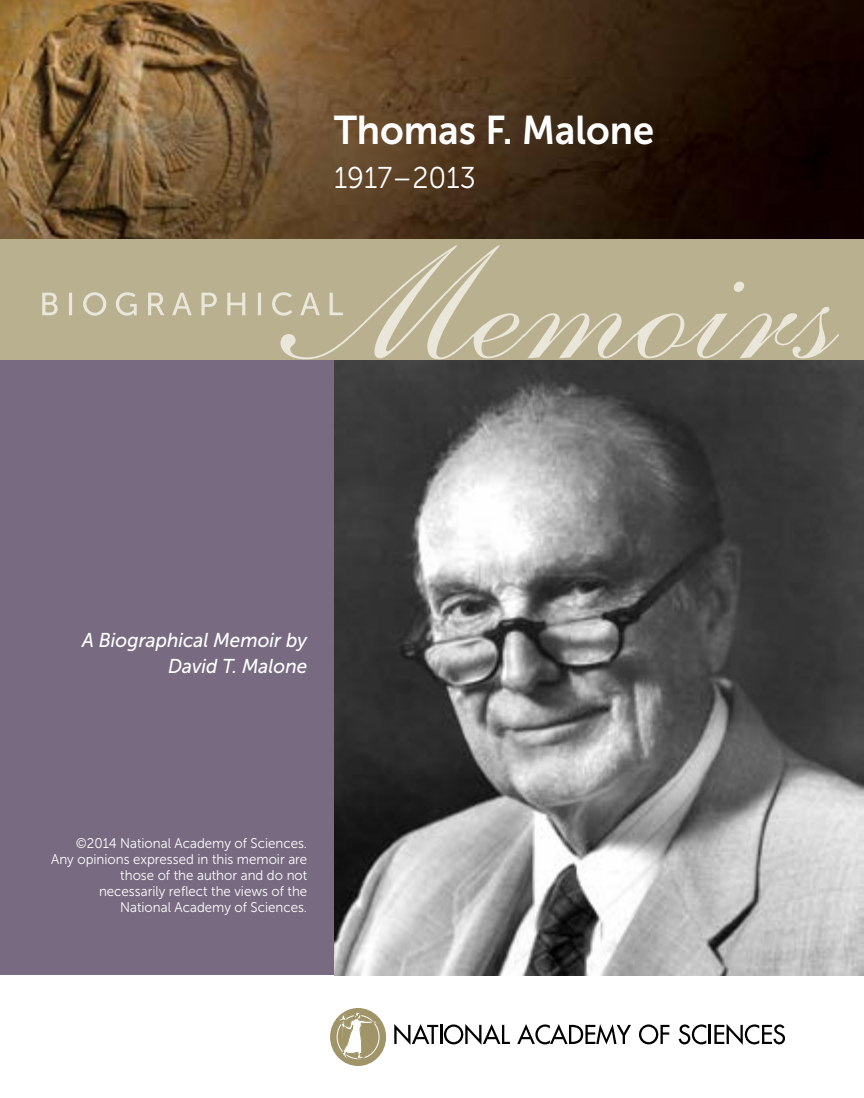
<style>
.page{position:relative;width:864px;height:1098px;background:#fff}
.page>*{position:absolute;margin:0;border:0;box-sizing:border-box;transform-origin:0 0}
.t1{font:40px "Museo Sans 700";color:#fff;scale:.95 1}
.t2{font:30px "Museo Sans 300";color:#fff;scale:.95 1}
.t3{font:italic 20px/26px "Museo Sans 500";color:#fff;text-align:right;scale:.95 1}
.t4{font:14px/16px "Museo Sans 300";color:#fff;text-align:right;scale:.95 1}
</style>
<div class="page">
<img style="left:0;top:0;width:864px;height:239px">
<div style="left:0;top:360px;width:334px;height:615px;background:#776a81"></div>
<div style="left:0;top:239px;width:864px;height:121px;background:#b9b08f"></div>
<svg style="left:42px;top:292px;width:239px;height:24px"></svg>
<svg style="left:281px;top:245px;width:558px;height:114px"></svg>
<svg style="left:394px;top:1024px;width:116px;height:21px"></svg>
<svg style="left:517px;top:1024px;width:114px;height:20px"></svg>
<svg style="left:639px;top:1024px;width:30px;height:20px"></svg>
<svg style="left:679px;top:1024px;width:106px;height:21px"></svg>
<div style="left:330px;top:1008px;width:56px;height:58px;background:#a09569;border-radius:50%"></div>
<div style="left:337px;top:1015px;width:42px;height:44px;border:1px solid #fff;border-radius:50%"></div>
<svg style="left:339px;top:1012px;width:41px;height:47px"></svg>
<img style="left:334px;top:360px;width:530px;height:615px">
<h1 class="t1" style="left:334px;top:108px;width:339px">Thomas F. Malone</h1>
<h2 class="t2" style="left:334px;top:162px;width:151px">1917–2013</h2>
<h3 class="t3" style="left:82px;top:628px;width:239px">A Biographical Memoir by<br>David T. Malone</h3>
<p class="t4" style="left:51px;top:836px;width:271px">©2014 National Academy of Sciences.<br>Any opinions expressed in this memoir are those of the author and do not necessarily reflect the views of the National Academy of Sciences.</p>
</div>
